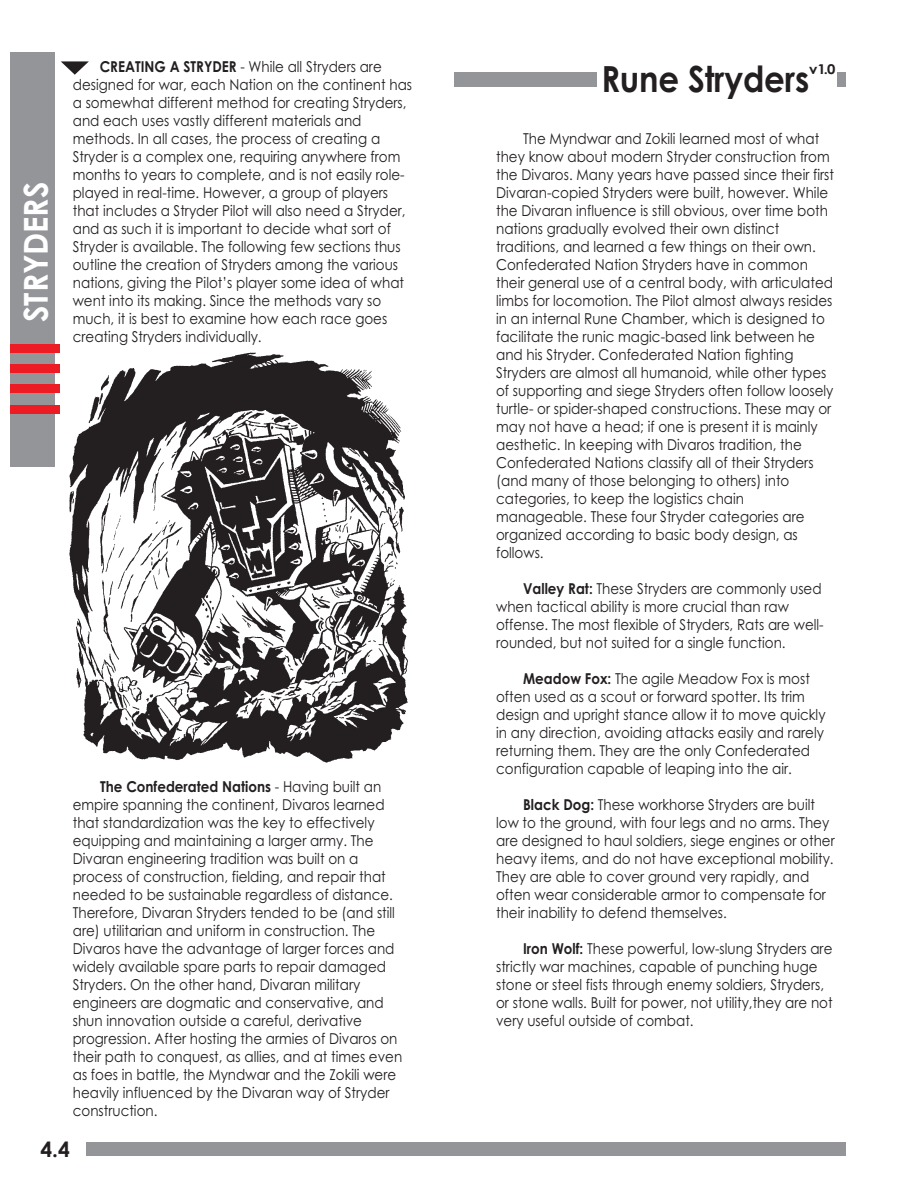
<style>
.page{position:relative;width:918px;height:1188px;background:#fff}
.page>*{position:absolute;margin:0;border:0;box-sizing:border-box;transform-origin:0 0}
.t1{font:700 36px "Century Gothic";letter-spacing:-.005em;color:#231f20;scale:.9 1}
.t2{font:700 33px "Century Gothic";letter-spacing:-.005em;color:#fff;scale:.96 1}
.t3{font:700 21px "Century Gothic";color:#231f20}
.t4{font:15px/18px "Century Gothic";color:#231f20;scale:.9 1}
.t5{font:700 13.5px "Century Gothic";color:#231f20;scale:1.1 1}
.s1{font-weight:700}
</style>
<div class="page">
<div style="left:87px;top:1128px;width:759px;height:28px;background:#939598"></div>
<div style="left:87px;top:1128px;width:759px;height:14px;background:#fff"></div>
<div style="left:454px;top:72px;width:392px;height:15px;background:#939598"></div>
<div style="left:597px;top:54px;width:240px;height:54px;background:#fff"></div>
<div style="left:10px;top:52px;width:44px;height:415px;background:#939598"></div>
<div style="left:10px;top:405px;width:50px;height:8px;background:#ed1c24"></div>
<div style="left:10px;top:385px;width:50px;height:8px;background:#ed1c24"></div>
<div style="left:10px;top:365px;width:50px;height:8px;background:#ed1c24"></div>
<div style="left:10px;top:344px;width:50px;height:9px;background:#ed1c24"></div>
<img style="left:69px;top:352px;width:339px;height:411px">
<svg style="left:61px;top:61px;width:28px;height:14px"></svg>
<h2 class="t2" style="left:24px;top:322px;width:147px;rotate:-90deg">STRYDERS</h2>
<p class="t4" style="left:73px;top:59px;width:379px;text-indent:27px"><span class="s1">CREATING A STRYDER</span> - While all Stryders are designed for war, each Nation on the continent has a somewhat different method for creating Stryders, and each uses vastly different materials and methods. In all cases, the process of creating a Stryder is a complex one, requiring anywhere from months to years to complete, and is not easily role&shy;played in real-time. However, a group of players that includes a Stryder Pilot will also need a Stryder, and as such it is important to decide what sort of Stryder is available. The following few sections thus outline the creation of Stryders among the various nations, giving the Pilot’s player some idea of what went into its making. Since the methods vary so much, it is best to examine how each race goes creating Stryders individually.</p>
<p class="t4" style="left:73px;top:779px;width:368px;text-indent:27px"><span class="s1">The Confederated Nations</span> - Having built an empire spanning the continent, Divaros learned that standardization was the key to effectively equipping and maintaining a larger army. The Divaran engineering tradition was built on a process of construction, fielding, and repair that needed to be sustainable regardless of distance.<br>Therefore, Divaran Stryders tended to be (and still are) utilitarian and uniform in construction. The Divaros have the advantage of larger forces and widely available spare parts to repair damaged Stryders. On the other hand, Divaran military engineers are dogmatic and conservative, and shun innovation outside a careful, derivative progression. After hosting the armies of Divaros on their path to conquest, as allies, and at times even as foes in battle, the Myndwar and the Zokili were heavily influenced by the Divaran way of Stryder construction.</p>
<h3 class="t3" style="left:41px;top:1141px;width:31px">4.4</h3>
<h1 class="t1" style="left:601px;top:65px;width:233px">Rune Stryders</h1>
<p class="t5" style="left:809px;top:64px;width:25px">v1.0</p>
<p class="t4" style="left:496px;top:131px;width:377px;text-indent:27px">The Myndwar and Zokili learned most of what they know about modern Stryder construction from the Divaros. Many years have passed since their first Divaran-copied Stryders were built, however. While the Divaran influence is still obvious, over time both nations gradually evolved their own distinct traditions, and learned a few things on their own.<br>Confederated Nation Stryders have in common their general use of a central body, with articulated limbs for locomotion. The Pilot almost always resides in an internal Rune Chamber, which is designed to facilitate the runic magic-based link between he and his Stryder. Confederated Nation fighting Stryders are almost all humanoid, while other types of supporting and siege Stryders often follow loosely turtle- or spider-shaped constructions. These may or may not have a head; if one is present it is mainly aesthetic. In keeping with Divaros tradition, the Confederated Nations classify all of their Stryders (and many of those belonging to others) into categories, to keep the logistics chain manageable. These four Stryder categories are organized according to basic body design, as follows.</p>
<p class="t4" style="left:496px;top:581px;width:365px;text-indent:27px"><span class="s1">Valley Rat:</span> These Stryders are commonly used when tactical ability is more crucial than raw offense. The most flexible of Stryders, Rats are well&shy;rounded, but not suited for a single function.</p>
<p class="t4" style="left:496px;top:671px;width:368px;text-indent:27px"><span class="s1">Meadow Fox:</span> The agile Meadow Fox is most often used as a scout or forward spotter. Its trim design and upright stance allow it to move quickly in any direction, avoiding attacks easily and rarely returning them. They are the only Confederated configuration capable of leaping into the air.</p>
<p class="t4" style="left:496px;top:797px;width:378px;text-indent:27px"><span class="s1">Black Dog:</span> These workhorse Stryders are built low to the ground, with four legs and no arms. They are designed to haul soldiers, siege engines or other heavy items, and do not have exceptional mobility.<br>They are able to cover ground very rapidly, and often wear considerable armor to compensate for their inability to defend themselves.</p>
<p class="t4" style="left:496px;top:941px;width:375px;text-indent:27px"><span class="s1">Iron Wolf:</span> These powerful, low-slung Stryders are strictly war machines, capable of punching huge stone or steel fists through enemy soldiers, Stryders, or stone walls. Built for power, not utility,they are not very useful outside of combat.</p>
</div>
